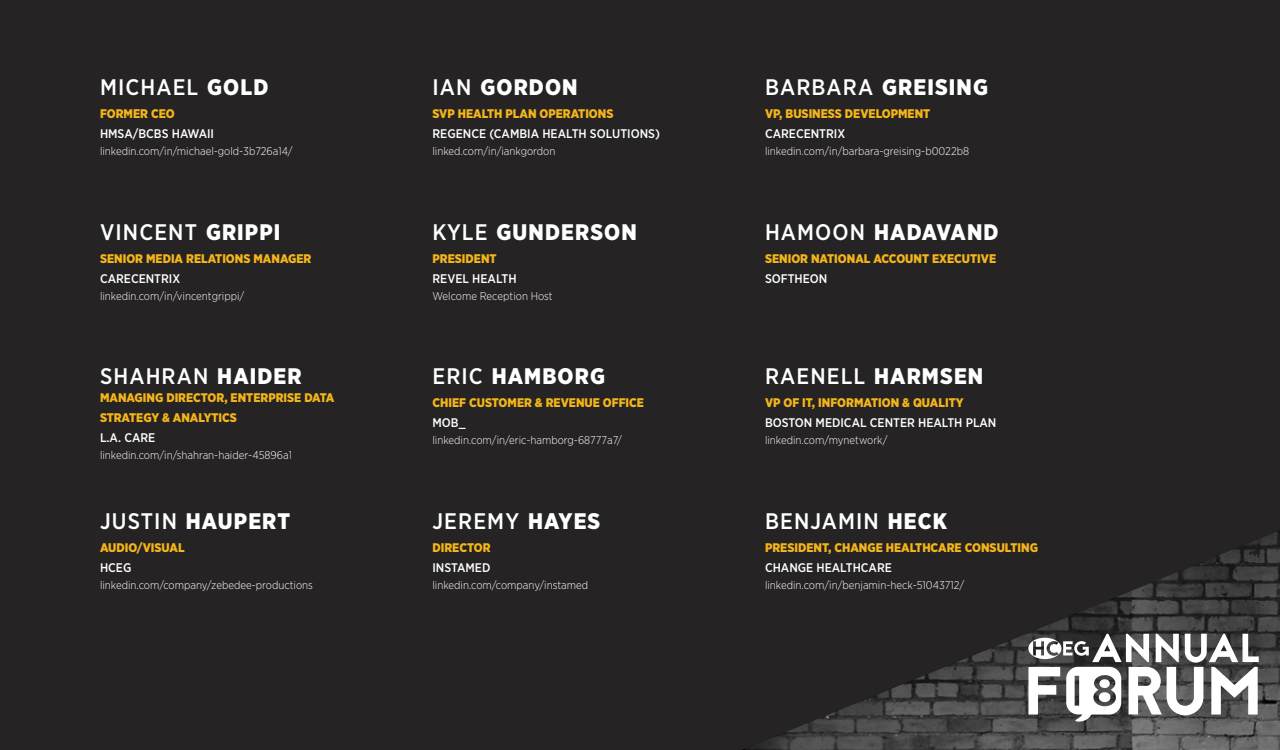
<style>
.page{position:relative;width:1280px;height:750px;background:#252323}
.page>*{position:absolute;margin:0;border:0;box-sizing:border-box;transform-origin:0 0}
.t1{font:900 22.5px "Gotham Narrow";letter-spacing:.05em;color:#fff}
.t2{font:500 22.5px "Gotham Narrow";letter-spacing:.05em;color:#fff}
.t3{font:900 12.5px/20.2px "Gotham Narrow";color:#f4b51a}
.t4{font:500 12.5px "Gotham Narrow";color:#fff}
.t5{font:300 11.25px "Gotham Narrow";color:#fff}
.s1{font-weight:900}
.s2{font-weight:500}
</style>
<div class="page">
<img style="left:745px;top:530px;width:535px;height:220px">
<svg style="left:1028px;top:634px;width:231px;height:88px;background:#959595"></svg>
<div style="left:1099px;top:679px;width:11px;height:9px;background:#fff;border-radius:50%"></div>
<h1 class="t2" style="left:100px;top:73px;width:170px">MICHAEL <span class="s1">GOLD</span></h1>
<p class="t3" style="left:100px;top:103px;width:76px">FORMER CEO</p>
<p class="t4" style="left:100px;top:126px;width:116px">HMSA/BCBS HAWAII</p>
<p class="t5" style="left:100px;top:144px;width:194px">linkedin.com/in/michael-gold-3b726a14/</p>
<h1 class="t2" style="left:100px;top:218px;width:182px">VINCENT <span class="s1">GRIPPI</span></h1>
<p class="t3" style="left:100px;top:248px;width:213px">SENIOR MEDIA RELATIONS MANAGER</p>
<p class="t4" style="left:100px;top:271px;width:82px">CARECENTRIX</p>
<p class="t5" style="left:100px;top:289px;width:146px">linkedin.com/in/vincentgrippi/</p>
<h1 class="t2" style="left:100px;top:362px;width:203px">SHAHRAN <span class="s1">HAIDER</span></h1>
<p class="t3" style="left:100px;top:387px;width:236px">MANAGING DIRECTOR, ENTERPRISE DATA<br>STRATEGY &amp; ANALYTICS</p>
<p class="t4" style="left:100px;top:430px;width:57px">L.A. CARE</p>
<p class="t5" style="left:100px;top:449px;width:194px">linkedin.com/in/shahran-haider-45896a1</p>
<h1 class="t1" style="left:100px;top:506px;width:192px"><span class="s2">JUSTIN</span> HAUPERT</h1>
<p class="t3" style="left:100px;top:537px;width:86px">AUDIO/VISUAL</p>
<p class="t4" style="left:100px;top:560px;width:33px">HCEG</p>
<p class="t5" style="left:100px;top:578px;width:214px">linkedin.com/company/zebedee-productions</p>
<h1 class="t1" style="left:432px;top:72px;width:147px"><span class="s2">IAN</span> GORDON</h1>
<p class="t3" style="left:432px;top:103px;width:182px">SVP HEALTH PLAN OPERATIONS</p>
<p class="t4" style="left:432px;top:126px;width:229px">REGENCE (CAMBIA HEALTH SOLUTIONS)</p>
<p class="t5" style="left:432px;top:144px;width:124px">linked.com/in/iankgordon</p>
<h1 class="t1" style="left:432px;top:217px;width:206px"><span class="s2">KYLE</span> GUNDERSON</h1>
<p class="t3" style="left:432px;top:248px;width:66px">PRESIDENT</p>
<p class="t4" style="left:432px;top:271px;width:86px">REVEL HEALTH</p>
<p class="t5" style="left:432px;top:289px;width:122px">Welcome Reception Host</p>
<h1 class="t1" style="left:432px;top:362px;width:174px"><span class="s2">ERIC</span> HAMBORG</h1>
<p class="t3" style="left:432px;top:393px;width:213px">CHIEF CUSTOMER &amp; REVENUE OFFICE</p>
<p class="t4" style="left:432px;top:415px;width:35px">MOB_</p>
<p class="t5" style="left:432px;top:434px;width:191px">linkedin.com/in/eric-hamborg-68777a7/</p>
<h1 class="t2" style="left:432px;top:507px;width:169px">JEREMY <span class="s1">HAYES</span></h1>
<p class="t3" style="left:432px;top:537px;width:60px">DIRECTOR</p>
<p class="t4" style="left:432px;top:560px;width:59px">INSTAMED</p>
<p class="t5" style="left:432px;top:578px;width:157px">linkedin.com/company/instamed</p>
<h1 class="t1" style="left:765px;top:72px;width:225px"><span class="s2">BARBARA</span> GREISING</h1>
<p class="t3" style="left:765px;top:103px;width:167px">VP, BUSINESS DEVELOPMENT</p>
<p class="t4" style="left:765px;top:126px;width:82px">CARECENTRIX</p>
<p class="t5" style="left:765px;top:144px;width:206px">linkedin.com/in/barbara-greising-b0022b8</p>
<h1 class="t1" style="left:765px;top:217px;width:235px"><span class="s2">HAMOON</span> HADAVAND</h1>
<p class="t3" style="left:765px;top:248px;width:233px">SENIOR NATIONAL ACCOUNT EXECUTIVE</p>
<p class="t4" style="left:765px;top:271px;width:64px">SOFTHEON</p>
<h1 class="t2" style="left:765px;top:362px;width:220px">RAENELL <span class="s1">HARMSEN</span></h1>
<p class="t3" style="left:765px;top:393px;width:200px">VP OF IT, INFORMATION &amp; QUALITY</p>
<p class="t4" style="left:765px;top:415px;width:233px">BOSTON MEDICAL CENTER HEALTH PLAN</p>
<p class="t5" style="left:765px;top:434px;width:124px">linkedin.com/mynetwork/</p>
<h1 class="t2" style="left:765px;top:507px;width:184px">BENJAMIN <span class="s1">HECK</span></h1>
<p class="t3" style="left:765px;top:537px;width:275px">PRESIDENT, CHANGE HEALTHCARE CONSULTING</p>
<p class="t4" style="left:765px;top:560px;width:128px">CHANGE HEALTHCARE</p>
<p class="t5" style="left:765px;top:578px;width:201px">linkedin.com/in/benjamin-heck-51043712/</p>
</div>
